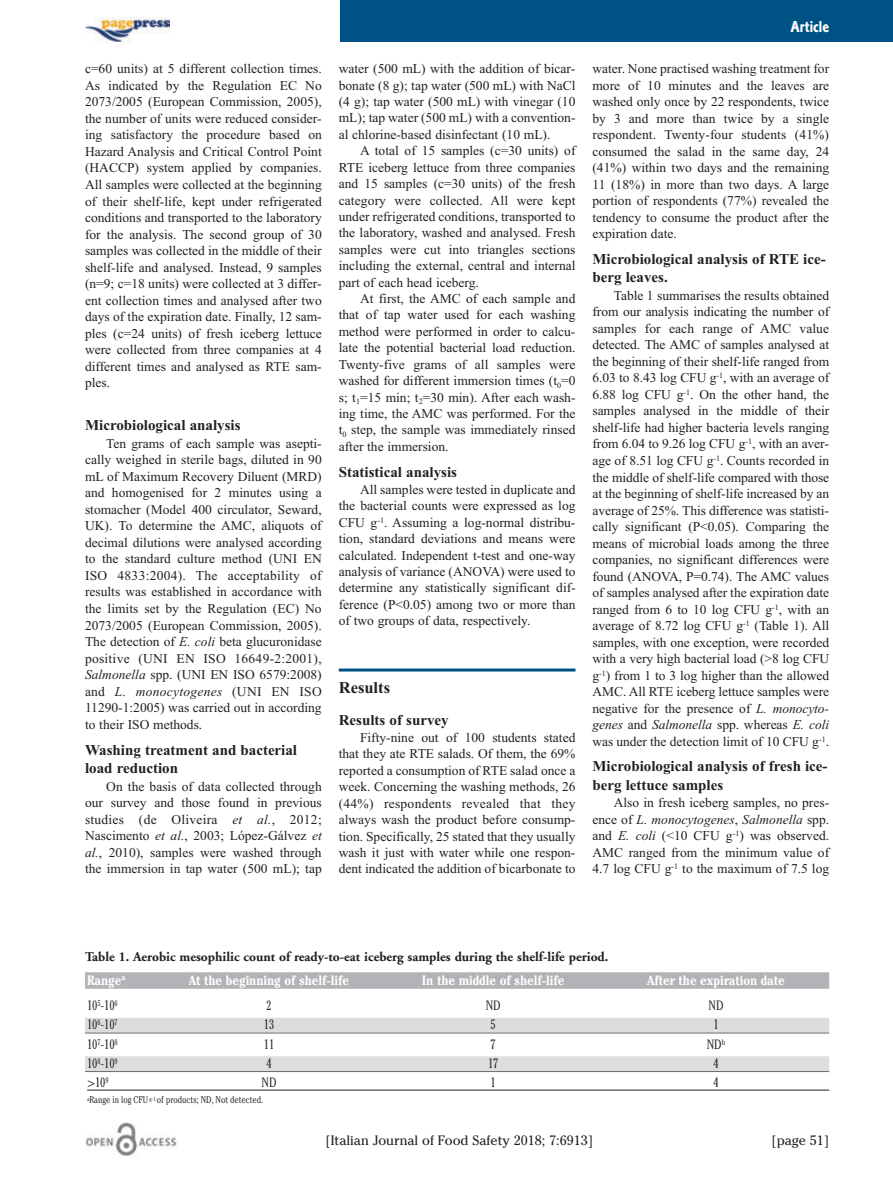
<style>
.page{position:relative;width:893px;height:1191px;background:#fff}
.page>*{position:absolute;margin:0;border:0;box-sizing:border-box;transform-origin:0 0}
.t1{font:700 16.5px "Times New Roman";color:#231f20}
.t2{font:16.5px "Corinthian Bold Condensed Plain";color:#fff}
.t3{font:700 15px/18.3px "Times New Roman";color:#231f20}
.t4{font:13.5px/16.5px "Times New Roman";color:#231f20;text-align:justify}
.t5{font:700 13.5px "Adobe Garamond";color:#231f20}
.t6{font:700 condensed 13.5px "Cheltenham";letter-spacing:-.01em;color:#fff}
.t7{font:300 condensed 13.5px "Cheltenham";letter-spacing:-.01em;color:#231f20}
.t8{font:13.5px "Cheltenham";color:#231f20}
.t9{font:300 condensed 9.75px "Cheltenham";color:#231f20}
.s1{font-style:italic}
</style>
<div class="page">
<hr style="left:339px;top:668px;width:236px;height:3px;background:#005285">
<div style="left:340px;top:0;width:553px;height:42px;background:#005285"></div>
<img style="left:86px;top:1123px;width:91px;height:33px">
<img style="left:85px;top:17px;width:85px;height:26px">
<div style="left:85px;top:972px;width:744px;height:16px;background:#b2b3b7"></div>
<div style="left:85px;top:1017px;width:744px;height:15px;background:#dcdddf"></div>
<hr style="left:85px;top:1032px;width:744px;height:1px;background:#6c6d70">
<div style="left:85px;top:1056px;width:744px;height:15px;background:#dcdddf"></div>
<hr style="left:85px;top:1071px;width:744px;height:1px;background:#6c6d70">
<hr style="left:87px;top:1089px;width:742px;height:1px;background:#231f20">
<p class="t4" style="left:85px;top:60px;width:238px">c=60 units) at 5 different collection times.<br>As indicated by the Regulation EC No 2073/2005 (European Commission, 2005), the number of units were reduced consider&shy;ing satisfactory the procedure based on Hazard Analysis and Critical Control Point (HACCP) system applied by companies.<br>All samples were collected at the beginning of their shelf-life, kept under refrigerated conditions and transported to the laboratory for the analysis. The second group of 30 samples was collected in the middle of their shelf-life and analysed. Instead, 9 samples (n=9; c=18 units) were collected at 3 differ&shy;ent collection times and analysed after two days of the expiration date. Finally, 12 sam&shy;ples (c=24 units) of fresh iceberg lettuce were collected from three companies at 4 different times and analysed as RTE sam&shy;ples.</p>
<p class="t3" style="left:85px;top:415px;width:157px">Microbiological analysis</p>
<p class="t4" style="left:85px;top:434px;width:238px;text-indent:21px">Ten grams of each sample was asepti&shy;cally weighed in sterile bags, diluted in 90 mL of Maximum Recovery Diluent (MRD) and homogenised for 2 minutes using a stomacher (Model 400 circulator, Seward, UK). To determine the AMC, aliquots of decimal dilutions were analysed according to the standard culture method (UNI EN ISO 4833:2004). The acceptability of results was established in accordance with the limits set by the Regulation (EC) No 2073/2005 (European Commission, 2005).<br>The detection of <span class="s1">E. coli</span> beta glucuronidase positive (UNI EN ISO 16649-2:2001), <span class="s1">Salmonella</span> spp. (UNI EN ISO 6579:2008) and <span class="s1">L. monocytogenes</span> (UNI EN ISO 11290-1:2005) was carried out in according to their ISO methods.</p>
<p class="t3" style="left:85px;top:740px;width:214px">Washing treatment and bacterial load reduction</p>
<p class="t4" style="left:85px;top:777px;width:238px;text-indent:21px">On the basis of data collected through our survey and those found in previous studies (de Oliveira <span class="s1">et al.</span>, 2012; Nascimento <span class="s1">et al.</span>, 2003; López-Gálvez <span class="s1">et al.</span>, 2010), samples were washed through the immersion in tap water (500 mL); tap</p>
<p class="t4" style="left:339px;top:60px;width:238px">water (500 mL) with the addition of bicar&shy;bonate (8 g); tap water (500 mL) with NaCl (4 g); tap water (500 mL) with vinegar (10 mL); tap water (500 mL) with a convention&shy;al chlorine-based disinfectant (10 mL).</p>
<p class="t4" style="left:339px;top:142px;width:238px;text-indent:21px">A total of 15 samples (c=30 units) of RTE iceberg lettuce from three companies and 15 samples (c=30 units) of the fresh category were collected. All were kept under refrigerated conditions, transported to the laboratory, washed and analysed. Fresh samples were cut into triangles sections including the external, central and internal part of each head iceberg.</p>
<p class="t4" style="left:339px;top:290px;width:238px;text-indent:21px">At first, the AMC of each sample and that of tap water used for each washing method were performed in order to calcu&shy;late the potential bacterial load reduction.<br>Twenty-five grams of all samples were washed for different immersion times (t<sub>0</sub>=0 s; t<sub>1</sub>=15 min; t<sub>2</sub>=30 min). After each wash&shy;ing time, the AMC was performed. For the t<sub>0</sub> step, the sample was immediately rinsed after the immersion.</p>
<p class="t3" style="left:339px;top:462px;width:120px">Statistical analysis</p>
<p class="t4" style="left:339px;top:481px;width:238px;text-indent:21px">All samples were tested in duplicate and the bacterial counts were expressed as log CFU g<sup>-1</sup>. Assuming a log-normal distribu&shy;tion, standard deviations and means were calculated. Independent t-test and one-way analysis of variance (ANOVA) were used to determine any statistically significant dif&shy;ference (P&lt;0.05) among two or more than of two groups of data, respectively.</p>
<p class="t1" style="left:339px;top:677px;width:53px">Results</p>
<p class="t3" style="left:339px;top:710px;width:111px">Results of survey</p>
<p class="t4" style="left:339px;top:729px;width:238px;text-indent:21px">Fifty-nine out of 100 students stated that they ate RTE salads. Of them, the 69% reported a consumption of RTE salad once a week. Concerning the washing methods, 26 (44%) respondents revealed that they always wash the product before consump&shy;tion. Specifically, 25 stated that they usually wash it just with water while one respon&shy;dent indicated the addition of bicarbonate to</p>
<p class="t2" style="left:790px;top:21px;width:40px">Article</p>
<p class="t4" style="left:592px;top:60px;width:238px">water. None practised washing treatment for more of 10 minutes and the leaves are washed only once by 22 respondents, twice by 3 and more than twice by a single respondent. Twenty-four students (41%) consumed the salad in the same day, 24 (41%) within two days and the remaining 11 (18%) in more than two days. A large portion of respondents (77%) revealed the tendency to consume the product after the expiration date.</p>
<p class="t3" style="left:592px;top:250px;width:235px">Microbiological analysis of RTE ice&shy;berg leaves.</p>
<p class="t4" style="left:592px;top:287px;width:238px;text-indent:21px">Table 1 summarises the results obtained from our analysis indicating the number of samples for each range of AMC value detected. The AMC of samples analysed at the beginning of their shelf-life ranged from 6.03 to 8.43 log CFU g<sup>-1</sup>, with an average of 6.88 log CFU g<sup>-1</sup>. On the other hand, the samples analysed in the middle of their shelf-life had higher bacteria levels ranging from 6.04 to 9.26 log CFU g<sup>-1</sup>, with an aver&shy;age of 8.51 log CFU g<sup>-1</sup>. Counts recorded in the middle of shelf-life compared with those at the beginning of shelf-life increased by an average of 25%. This difference was statisti&shy;cally significant (P&lt;0.05). Comparing the means of microbial loads among the three companies, no significant differences were found (ANOVA, P=0.74). The AMC values of samples analysed after the expiration date ranged from 6 to 10 log CFU g<sup>-1</sup>, with an average of 8.72 log CFU g<sup>-1</sup> (Table 1). All samples, with one exception, were recorded with a very high bacterial load (&gt;8 log CFU g<sup>-1</sup>) from 1 to 3 log higher than the allowed AMC. All RTE iceberg lettuce samples were negative for the presence of <span class="s1">L. monocyto&shy;genes</span> and <span class="s1">Salmonella</span> spp. whereas <span class="s1">E. coli </span>was under the detection limit of 10 CFU g<sup>-1</sup>.</p>
<p class="t3" style="left:592px;top:757px;width:237px">Microbiological analysis of fresh ice&shy;berg lettuce samples</p>
<p class="t4" style="left:592px;top:794px;width:238px;text-indent:21px">Also in fresh iceberg samples, no pres&shy;ence of <span class="s1">L. monocytogenes</span>, <span class="s1">Salmonella</span> spp. and <span class="s1">E. coli</span> (&lt;10 CFU g<sup>-1</sup>) was observed.<br>AMC ranged from the minimum value of 4.7 log CFU g<sup>-1</sup> to the maximum of 7.5 log</p>
<p class="t5" style="left:85px;top:951px;width:525px">Table 1. Aerobic mesophilic count of ready-to-eat iceberg samples during the shelf-life period.</p>
<p class="t6" style="left:87px;top:975px;width:40px">Range<sup>a</sup></p>
<p class="t6" style="left:189px;top:975px;width:162px">At the beginning of shelf-life</p>
<p class="t6" style="left:422px;top:975px;width:144px">In the middle of shelf-life</p>
<p class="t6" style="left:647px;top:975px;width:139px">After the expiration date</p>
<p class="t7" style="left:87px;top:1000px;width:32px">10<sup>5</sup>-10<sup>6</sup></p>
<p class="t7" style="left:266px;top:1000px;width:7px">2</p>
<p class="t7" style="left:486px;top:1000px;width:16px">ND</p>
<p class="t7" style="left:709px;top:1000px;width:16px">ND</p>
<p class="t7" style="left:87px;top:1020px;width:32px">10<sup>6</sup>-10<sup>7</sup></p>
<p class="t7" style="left:264px;top:1020px;width:12px">13</p>
<p class="t7" style="left:491px;top:1020px;width:7px">5</p>
<p class="t7" style="left:713px;top:1020px;width:7px">1</p>
<p class="t7" style="left:87px;top:1039px;width:32px">10<sup>7</sup>-10<sup>8</sup></p>
<p class="t7" style="left:264px;top:1039px;width:12px">11</p>
<p class="t7" style="left:491px;top:1039px;width:7px">7</p>
<p class="t7" style="left:707px;top:1039px;width:20px">ND<sup>b</sup></p>
<p class="t7" style="left:87px;top:1058px;width:32px">10<sup>8</sup>-10<sup>9</sup></p>
<p class="t7" style="left:266px;top:1058px;width:7px">4</p>
<p class="t7" style="left:488px;top:1058px;width:12px">17</p>
<p class="t7" style="left:713px;top:1058px;width:7px">4</p>
<p class="t7" style="left:87px;top:1077px;width:23px">&gt;10<sup>9</sup></p>
<p class="t7" style="left:262px;top:1077px;width:16px">ND</p>
<p class="t7" style="left:491px;top:1077px;width:7px">1</p>
<p class="t7" style="left:713px;top:1077px;width:7px">4</p>
<p class="t9" style="left:87px;top:1096px;width:177px"><sup>a</sup>Range in log CFU <sup>g-1</sup> of products; ND, Not detected.</p>
<p class="t8" style="left:325px;top:1132px;width:269px">[Italian Journal of Food Safety 2018; 7:6913]</p>
<p class="t8" style="left:771px;top:1132px;width:59px">[page 51]</p>
</div>
